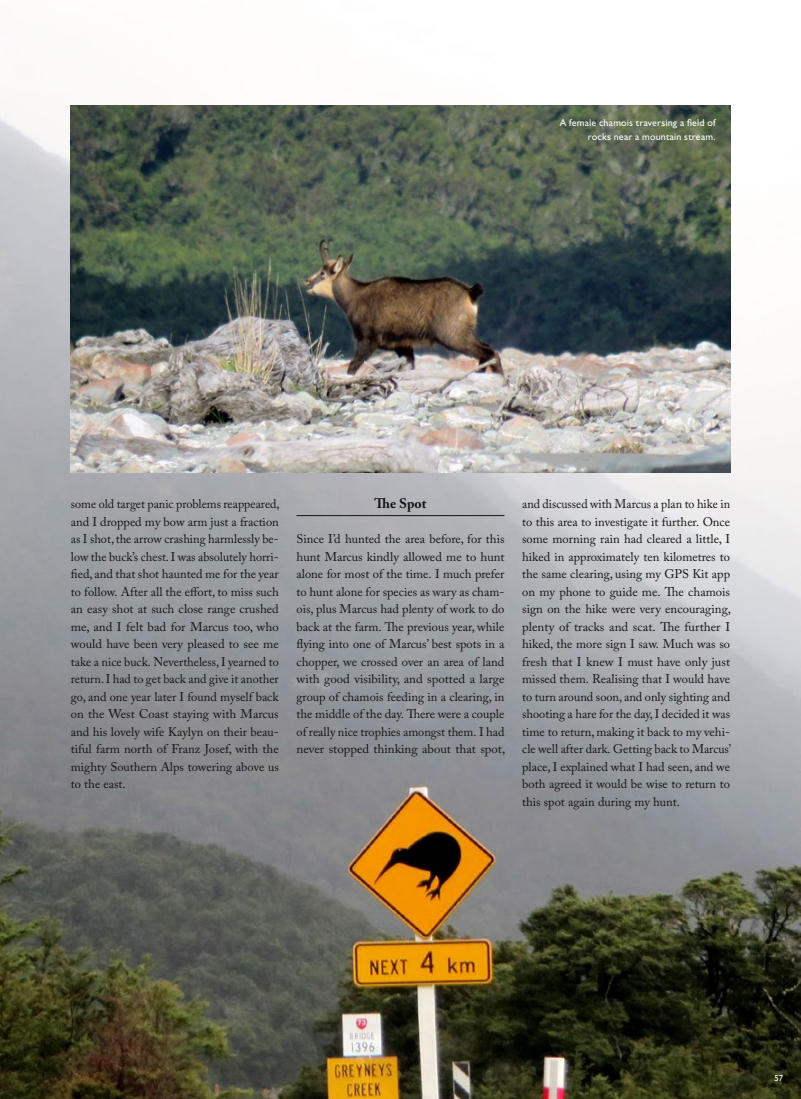
<style>
.page{position:relative;width:801px;height:1099px;background:#fff}
.page>*{position:absolute;margin:0;border:0;box-sizing:border-box;transform-origin:0 0}
.t1{font:700 13.75px "Adobe Caslon Pro";color:#131413}
.t2{font:12.5px/17.5px "Adobe Caslon Pro";color:#131413;text-align:justify}
.t3{font:10px/13.8px "Gill Sans";letter-spacing:.015em;color:#fff;text-align:right}
.t4{font:8.75px "Gill Sans";color:#fff}
</style>
<div class="page">
<img style="left:0;top:102px;width:801px;height:996px">
<hr style="left:296px;top:515px;width:208px;height:1px;background:#131413">
<img style="left:71px;top:105px;width:659px;height:367px">
<p class="t3" style="left:560px;top:116px;width:157px">A female chamois traversing a field of rocks near a mountain stream.</p>
<p class="t2" style="left:71px;top:495px;width:210px">some old target panic problems reappeared, and I dropped my bow arm just a fraction as I shot, the arrow crashing harmlessly be&shy;low the buck’s chest. I was absolutely horri&shy;fied, and that shot haunted me for the year to follow. After all the effort, to miss such an easy shot at such close range crushed me, and I felt bad for Marcus too, who would have been very pleased to see me take a nice buck. Nevertheless, I yearned to return. I had to get back and give it another go, and one year later I found myself back on the West Coast staying with Marcus and his lovely wife Kaylyn on their beau&shy;tiful farm north of Franz Josef, with the mighty Southern Alps towering above us to the east.</p>
<p class="t1" style="left:374px;top:495px;width:53px">The Spot</p>
<p class="t2" style="left:296px;top:530px;width:210px">Since I’d hunted the area before, for this hunt Marcus kindly allowed me to hunt alone for most of the time. I much prefer to hunt alone for species as wary as cham&shy;ois, plus Marcus had plenty of work to do back at the farm. The previous year, while flying into one of Marcus’ best spots in a chopper, we crossed over an area of land with good visibility, and spotted a large group of chamois feeding in a clearing, in the middle of the day. There were a couple of really nice trophies amongst them. I had never stopped thinking about that spot,</p>
<p class="t2" style="left:522px;top:495px;width:211px">and discussed with Marcus a plan to hike in to this area to investigate it further. Once some morning rain had cleared a little, I hiked in approximately ten kilometres to the same clearing, using my GPS Kit app on my phone to guide me. The chamois sign on the hike were very encouraging, plenty of tracks and scat. The further I hiked, the more sign I saw. Much was so fresh that I knew I must have only just missed them. Realising that I would have to turn around soon, and only sighting and shooting a hare for the day, I decided it was time to return, making it back to my vehi&shy;cle well after dark. Getting back to Marcus’ place, I explained what I had seen, and we both agreed it would be wise to return to this spot again during my hunt.</p>
<p class="t4" style="left:774px;top:1073px;width:10px">57</p>
</div>
